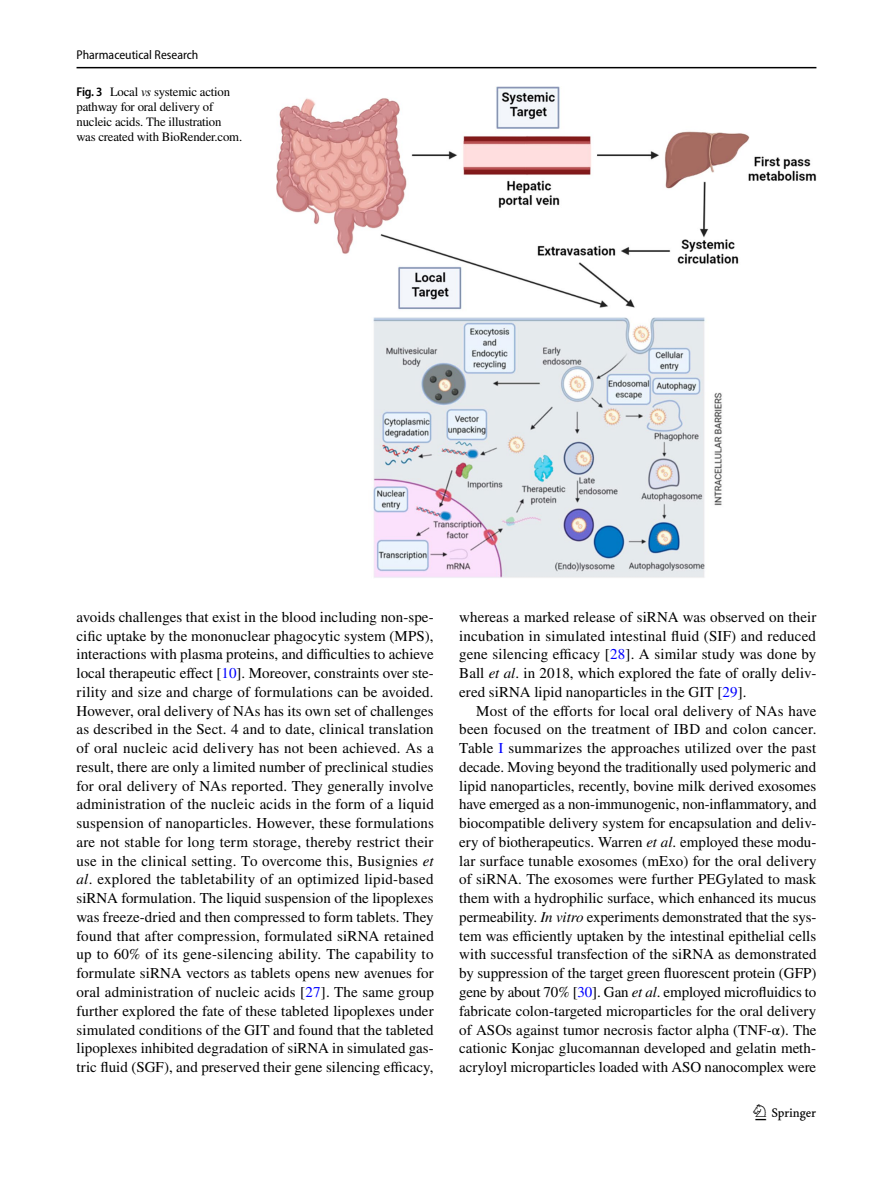
<style>
.page{position:relative;width:893px;height:1187px;background:#fff}
.page>*{position:absolute;margin:0;border:0;box-sizing:border-box;transform-origin:0 0}
.t1{font:22.5px "Springnew Regular 3";color:#000}
.t2{font:15px/18.8px "STIX";color:#000;text-align:justify}
.t3{font:12.75px/15px "STIX";letter-spacing:-.015em;color:#000}
.t4{font:semi-condensed 12.75px "Myriad Pro";color:#000}
.s1{font-family:"Myriad Pro";font-weight:600;font-stretch:semi-condensed}
.s2{font-style:italic}
.s3{color:#00f}
</style>
<div class="page">
<hr style="left:77px;top:67px;width:739px;height:1px;background:#000">
<img style="left:276px;top:87px;width:540px;height:491px">
<p class="t4" style="left:77px;top:48px;width:123px">Pharmaceutical Research</p>
<p class="t3" style="left:77px;top:85px;width:167px"><span class="s1">Fig. 3</span> Local <span class="s2">vs</span> systemic action pathway for oral delivery of nucleic acids. The illustration was created with BioRender.com.</p>
<p class="t2" style="left:77px;top:608px;width:359px">avoids challenges that exist in the blood including non-spe&shy;cific uptake by the mononuclear phagocytic system (MPS), interactions with plasma proteins, and difficulties to achieve local therapeutic effect [<span class="s3">10</span>]. Moreover, constraints over ste&shy;rility and size and charge of formulations can be avoided.<br>However, oral delivery of NAs has its own set of challenges as described in the Sect. 4 and to date, clinical translation of oral nucleic acid delivery has not been achieved. As a result, there are only a limited number of preclinical studies for oral delivery of NAs reported. They generally involve administration of the nucleic acids in the form of a liquid suspension of nanoparticles. However, these formulations are not stable for long term storage, thereby restrict their use in the clinical setting. To overcome this, Busignies <span class="s2">et al</span>. explored the tabletability of an optimized lipid-based siRNA formulation. The liquid suspension of the lipoplexes was freeze-dried and then compressed to form tablets. They found that after compression, formulated siRNA retained up to 60% of its gene-silencing ability. The capability to formulate siRNA vectors as tablets opens new avenues for oral administration of nucleic acids [<span class="s3">27</span>]. The same group further explored the fate of these tableted lipoplexes under simulated conditions of the GIT and found that the tableted lipoplexes inhibited degradation of siRNA in simulated gas&shy;tric fluid (SGF), and preserved their gene silencing efficacy,</p>
<p class="t2" style="left:459px;top:608px;width:359px">whereas a marked release of siRNA was observed on their incubation in simulated intestinal fluid (SIF) and reduced gene silencing efficacy [<span class="s3">28</span>]. A similar study was done by Ball <span class="s2">et al</span>. in 2018, which explored the fate of orally deliv&shy;ered siRNA lipid nanoparticles in the GIT [<span class="s3">29</span>].</p>
<p class="t2" style="left:459px;top:702px;width:359px;text-indent:17px">Most of the efforts for local oral delivery of NAs have been focused on the treatment of IBD and colon cancer.<br>Table <span class="s3">I</span> summarizes the approaches utilized over the past decade. Moving beyond the traditionally used polymeric and lipid nanoparticles, recently, bovine milk derived exosomes have emerged as a non-immunogenic, non-inflammatory, and biocompatible delivery system for encapsulation and deliv&shy;ery of biotherapeutics. Warren <span class="s2">et al</span>. employed these modu&shy;lar surface tunable exosomes (mExo) for the oral delivery of siRNA. The exosomes were further PEGylated to mask them with a hydrophilic surface, which enhanced its mucus permeability. <span class="s2">In vitro</span> experiments demonstrated that the sys&shy;tem was efficiently uptaken by the intestinal epithelial cells with successful transfection of the siRNA as demonstrated by suppression of the target green fluorescent protein (GFP) gene by about 70% [<span class="s3">30</span>]. Gan <span class="s2">et al</span>. employed microfluidics to fabricate colon-targeted microparticles for the oral delivery of ASOs against tumor necrosis factor alpha (TNF-α). The cationic Konjac glucomannan developed and gelatin meth&shy;acryloyl microparticles loaded with ASO nanocomplex were</p>
<h1 class="t1" style="left:755px;top:1104px;width:62px">1 3</h1>
</div>
